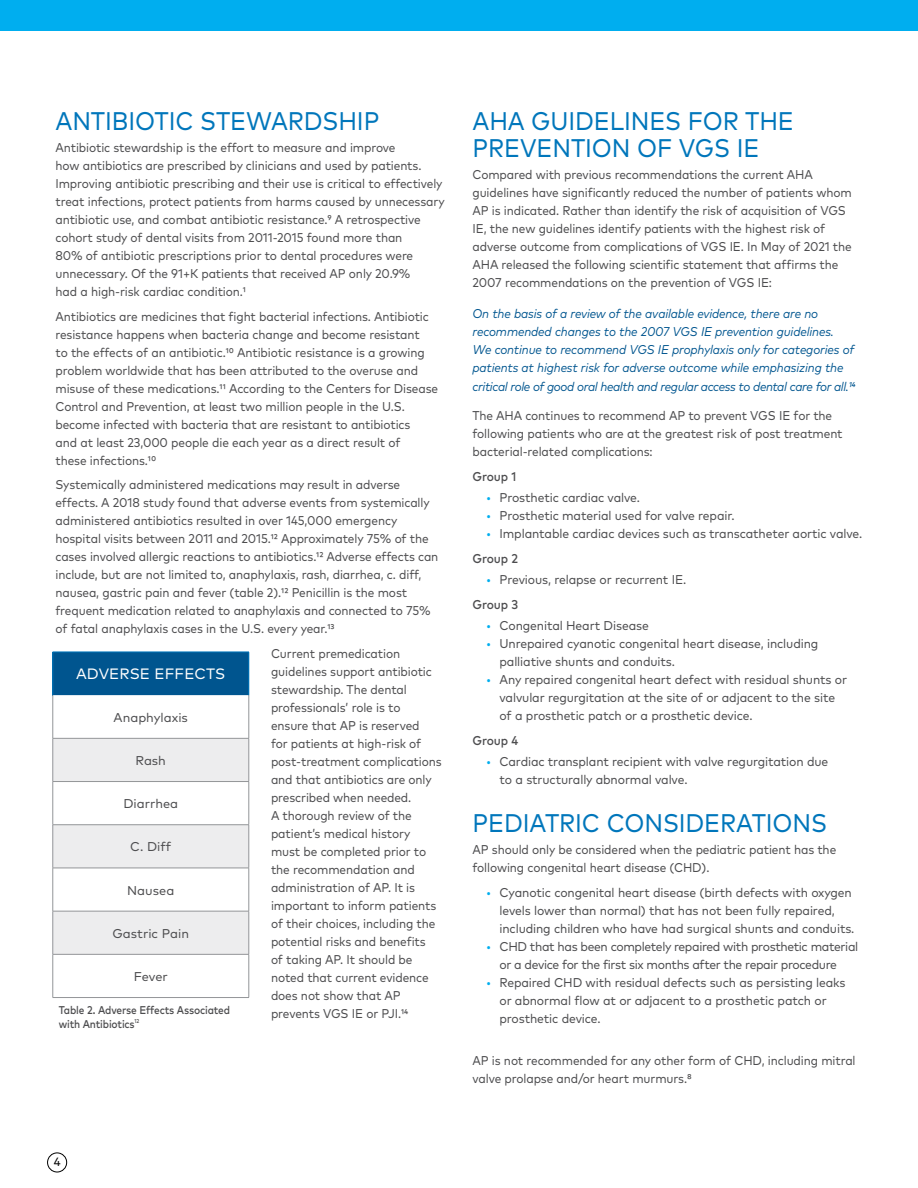
<style>
.page{position:relative;width:918px;height:1188px;background:#fff}
.page>*{position:absolute;margin:0;border:0;box-sizing:border-box;transform-origin:0 0}
.t1{font:25.5px/27px "Mark Pro";letter-spacing:-.005em;color:#0076bb;scale:.93 1}
.t2{font:15px "Mark Pro";letter-spacing:.005em;color:#fff}
.t3{font:12.75px/18px "Mark Pro";letter-spacing:-.01em;color:#4d4d4f;scale:.93 1}
.t4{font:12.75px/18px "Mark Pro";letter-spacing:-.01em;color:#4d4d4f;scale:.95 1}
.t5{font:italic 12.75px/18px "Mark Pro";letter-spacing:-.01em;color:#00558f;scale:.93 1}
.t6{font:12.75px/18px "Mark Pro";letter-spacing:-.03em;color:#4d4d4f;scale:.95 1}
.t7{font:12.75px "Mark Pro";letter-spacing:-.01em;color:#4d4d4f}
.t8{font:500 12.75px "Mark Pro";letter-spacing:-.01em;color:#4d4d4f;scale:.93 1}
.t9{font:12px "Mark Pro";color:#000}
.t10{font:500 11.25px/13.5px "Mark Pro";letter-spacing:-.015em;color:#4d4d4f;scale:.9 1}
.s1{color:#00aeef}
.s2{font-weight:500}
</style>
<div class="page">
<div style="left:0;top:0;width:918px;height:31px;background:#00aeef"></div>
<div style="left:47px;top:1153px;width:20px;height:19px;border:1px solid #000;border-radius:50%"></div>
<div style="left:53px;top:652px;width:196px;height:43px;background:#00558f"></div>
<svg style="left:54px;top:695px;width:195px;height:302px"></svg>
<svg style="left:54px;top:739px;width:195px;height:215px"></svg>
<hr style="left:53px;top:695px;width:1px;height:43px;background:#939598">
<hr style="left:249px;top:695px;width:1px;height:43px;background:#939598">
<hr style="left:53px;top:738px;width:196px;height:1px;background:#939598">
<hr style="left:53px;top:739px;width:1px;height:42px;background:#939598">
<hr style="left:249px;top:739px;width:1px;height:42px;background:#939598">
<hr style="left:53px;top:781px;width:196px;height:1px;background:#939598">
<hr style="left:53px;top:782px;width:1px;height:43px;background:#939598">
<hr style="left:249px;top:782px;width:1px;height:43px;background:#939598">
<hr style="left:53px;top:824px;width:196px;height:1px;background:#939598">
<hr style="left:53px;top:825px;width:1px;height:43px;background:#939598">
<hr style="left:249px;top:825px;width:1px;height:43px;background:#939598">
<hr style="left:53px;top:868px;width:196px;height:1px;background:#939598">
<hr style="left:53px;top:868px;width:1px;height:43px;background:#939598">
<hr style="left:249px;top:868px;width:1px;height:43px;background:#939598">
<hr style="left:53px;top:911px;width:196px;height:1px;background:#939598">
<hr style="left:53px;top:911px;width:1px;height:43px;background:#939598">
<hr style="left:249px;top:911px;width:1px;height:43px;background:#939598">
<hr style="left:53px;top:954px;width:196px;height:1px;background:#939598">
<hr style="left:53px;top:955px;width:1px;height:42px;background:#939598">
<hr style="left:249px;top:955px;width:1px;height:42px;background:#939598">
<hr style="left:53px;top:997px;width:196px;height:1px;background:#939598">
<hr style="left:53px;top:652px;width:196px;height:1px;background:#0076bb">
<hr style="left:53px;top:652px;width:1px;height:43px;background:#0076bb">
<hr style="left:249px;top:652px;width:1px;height:43px;background:#0076bb">
<h1 class="t1" style="left:56px;top:105px;width:350px">ANTIBIOTIC STEWARDSHIP</h1>
<p class="t3" style="left:56px;top:137px;width:420px">Antibiotic stewardship is the effort to measure and improve<br>how antibiotics are prescribed by clinicians and used by patients.<br>Improving antibiotic prescribing and their use is critical to effectively treat infections, protect patients from harms caused by unnecessary antibiotic use, and combat antibiotic resistance.9 A retrospective cohort study of dental visits from 2011-2015 found more than<br>80% of antibiotic prescriptions prior to dental procedures were unnecessary. Of the 91+K patients that received AP only 20.9%<br>had a high-risk cardiac condition.1</p>
<p class="t3" style="left:56px;top:306px;width:413px">Antibiotics are medicines that fight bacterial infections. Antibiotic resistance happens when bacteria change and become resistant<br>to the effects of an antibiotic.10 Antibiotic resistance is a growing problem worldwide that has been attributed to the overuse and misuse of these medications.11 According to the Centers for Disease Control and Prevention, at least two million people in the U.S. become infected with bacteria that are resistant to antibiotics<br>and at least 23,000 people die each year as a direct result of<br>these infections.10</p>
<p class="t3" style="left:56px;top:475px;width:413px">Systemically administered medications may result in adverse effects. A 2018 study found that adverse events from systemically administered antibiotics resulted in over 145,000 emergency hospital visits between 2011 and 2015.12 Approximately 75% of the cases involved allergic reactions to antibiotics.12 Adverse effects can include, but are not limited to, anaphylaxis, rash, diarrhea, c. diff, nausea, gastric pain and fever (table 2).12 Penicillin is the most frequent medication related to anaphylaxis and connected to 75% of fatal anaphylaxis cases in the U.S. every year.13</p>
<p class="t3" style="left:271px;top:644px;width:185px">Current premedication guidelines support antibiotic stewardship. The dental professionals’ role is to<br>ensure that AP is reserved<br>for patients at high-risk of post-treatment complications and that antibiotics are only prescribed when needed.<br>A thorough review of the patient’s medical history must be completed prior to the recommendation and administration of AP. It is important to inform patients of their choices, including the potential risks and benefits<br>of taking AP. It should be noted that current evidence does not show that AP prevents VGS IE or PJI.14</p>
<p class="t2" style="left:76px;top:663px;width:151px">ADVERSE EFFECTS</p>
<p class="t7" style="left:114px;top:708px;width:76px">Anaphylaxis</p>
<p class="t7" style="left:136px;top:751px;width:32px">Rash</p>
<p class="t7" style="left:123px;top:794px;width:56px">Diarrhea</p>
<p class="t7" style="left:130px;top:837px;width:43px">C. Diff</p>
<p class="t7" style="left:127px;top:880px;width:49px">Nausea</p>
<p class="t7" style="left:113px;top:924px;width:78px">Gastric Pain</p>
<p class="t7" style="left:134px;top:967px;width:36px">Fever</p>
<p class="t10" style="left:59px;top:1002px;width:192px">Table 2. Adverse Effects Associated with Antibiotics<sup>12</sup></p>
<h1 class="t1" style="left:473px;top:105px;width:347px">AHA GUIDELINES FOR THE<br>PREVENTION OF VGS IE</h1>
<p class="t3" style="left:472px;top:164px;width:409px">Compared with previous recommendations the current AHA guidelines have significantly reduced the number of patients whom AP is indicated. Rather than identify the risk of acquisition of VGS IE, the new guidelines identify patients with the highest risk of adverse outcome from complications of VGS IE. In May of 2021 the AHA released the following scientific statement that affirms the 2007 recommendations on the prevention of VGS IE:</p>
<p class="t5" style="left:472px;top:304px;width:413px">On the basis of a review of the available evidence, there are no recommended changes to the 2007 VGS IE prevention guidelines.<br>We continue to recommend VGS IE prophylaxis only for categories of patients at highest risk for adverse outcome while emphasizing the critical role of good oral health and regular access to dental care for all.14</p>
<p class="t3" style="left:472px;top:406px;width:400px">The AHA continues to recommend AP to prevent VGS IE for the following patients who are at the greatest risk of post treatment bacterial-related complications:</p>
<p class="t8" style="left:472px;top:467px;width:49px">Group 1</p>
<p class="t4" style="left:486px;top:488px;width:164px"><span class="s1">•</span> Prosthetic cardiac valve.</p>
<p class="t4" style="left:486px;top:506px;width:263px"><span class="s1">•</span> Prosthetic material used for valve repair.</p>
<p class="t4" style="left:472px;top:520px;width:412px;line-height:24.8px;text-indent:14px"><span class="s1">•</span> Implantable cardiac devices such as transcatheter aortic valve.<br><span class="s2">Group 2</span></p>
<p class="t4" style="left:472px;top:566px;width:227px;line-height:24.8px;text-indent:14px"><span class="s1">•</span> Previous, relapse or recurrent IE.<br><span class="s2">Group 3</span></p>
<p class="t4" style="left:486px;top:616px;width:173px"><span class="s1">•</span> Congenital Heart Disease</p>
<p class="t4" style="left:500px;top:634px;width:337px;text-indent:-14px"><span class="s1">•</span> Unrepaired cyanotic congenital heart disease, including palliative shunts and conduits.</p>
<p class="t4" style="left:500px;top:670px;width:367px;text-indent:-14px"><span class="s1">•</span> Any repaired congenital heart defect with residual shunts or valvular regurgitation at the site of or adjacent to the site of a prosthetic patch or a prosthetic device.</p>
<p class="t8" style="left:472px;top:731px;width:51px">Group 4</p>
<p class="t4" style="left:500px;top:752px;width:348px;text-indent:-14px"><span class="s1">•</span> Cardiac transplant recipient with valve regurgitation due to a structurally abnormal valve.</p>
<h1 class="t1" style="left:473px;top:807px;width:383px">PEDIATRIC CONSIDERATIONS</h1>
<p class="t3" style="left:472px;top:839px;width:393px">AP should only be considered when the pediatric patient has the following congenital heart disease (CHD).</p>
<p class="t4" style="left:500px;top:882px;width:375px;text-indent:-14px"><span class="s1">•</span> Cyanotic congenital heart disease (birth defects with oxygen levels lower than normal) that has not been fully repaired, including children who have had surgical shunts and conduits.</p>
<p class="t6" style="left:500px;top:936px;width:379px;text-indent:-14px"><span class="s1">•</span> CHD that has been completely repaired with prosthetic material or a device for the first six months after the repair procedure</p>
<p class="t4" style="left:500px;top:972px;width:366px;text-indent:-14px"><span class="s1">•</span> Repaired CHD with residual defects such as persisting leaks or abnormal flow at or adjacent to a prosthetic patch or prosthetic device.</p>
<p class="t3" style="left:472px;top:1051px;width:413px">AP is not recommended for any other form of CHD, including mitral valve prolapse and/or heart murmurs.8</p>
<p class="t9" style="left:54px;top:1153px;width:8px">4</p>
</div>
